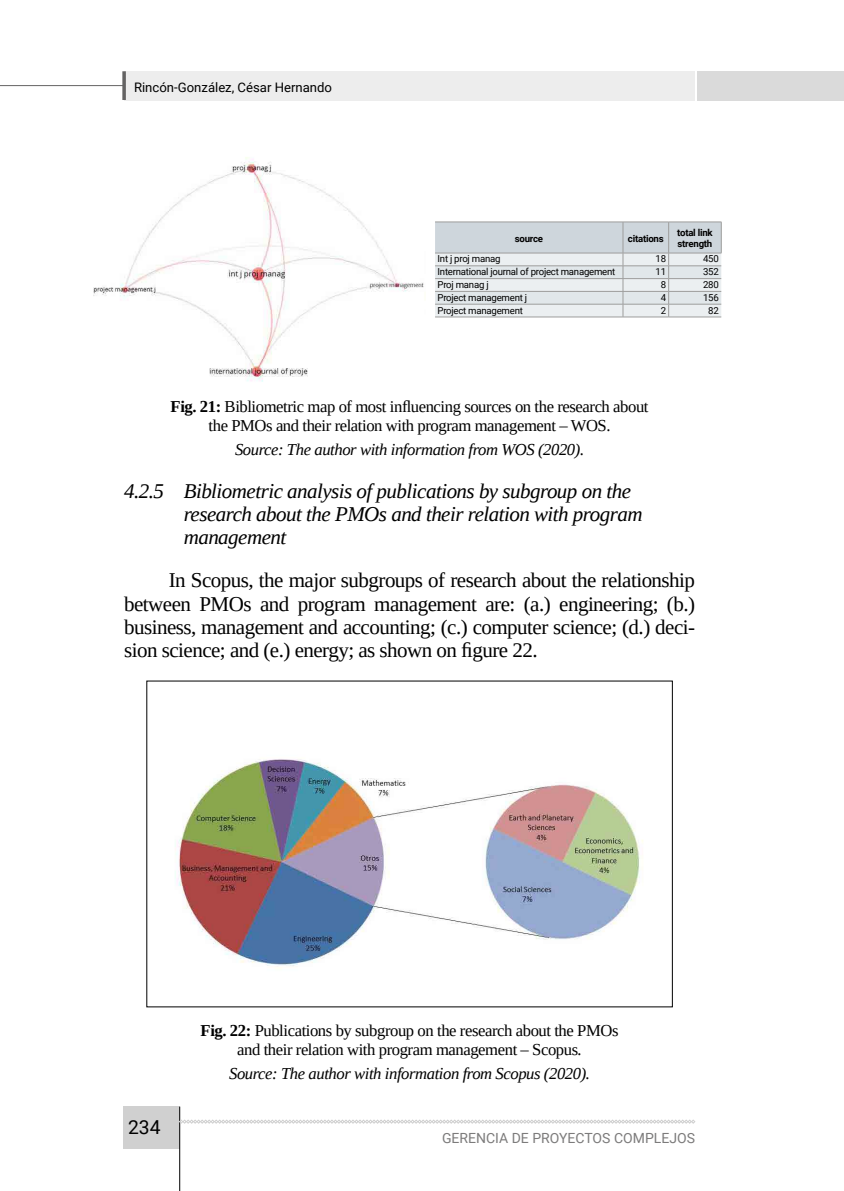
<style>
.page{position:relative;width:844px;height:1191px;background:#fff}
.page>*{position:absolute;margin:0;border:0;box-sizing:border-box;transform-origin:0 0}
.t1{font:21px/23.1px "Liberation Serif";letter-spacing:-.025em;color:#000;text-align:justify}
.t2{font:italic 21px/23.1px "Liberation Serif";letter-spacing:-.025em;color:#000}
.t3{font:19.25px "Roboto";color:#000}
.t4{font:16.62px/19.1px "Liberation Serif";letter-spacing:-.025em;color:#000;text-align:center}
.t5{font:italic 16.62px "Liberation Serif";letter-spacing:-.025em;color:#000}
.t6{font:14px "Roboto";color:#7c7b7b}
.t7{font:13.12px "Roboto";color:#000}
.t8{font:9.62px "Roboto";letter-spacing:-.025em;color:#000}
.t9{font:700 9.62px/11px "Roboto";letter-spacing:-.025em;color:#000}
.s1{font-weight:700}
.s2{font-style:italic}
</style>
<div class="page">
<div style="left:123px;top:1106px;width:57px;height:43px;background:#d0d0d0"></div>
<hr style="left:179px;top:1106px;width:1px;height:85px;background:#000">
<svg style="left:179px;top:1119px;width:516px;height:4px"></svg>
<hr style="left:0;top:85px;width:123px;height:1px;background:#646363">
<div style="left:696px;top:71px;width:147px;height:29px;background:#dadada"></div>
<div style="left:124px;top:71px;width:570px;height:29px;background:#ededed"></div>
<svg style="left:122px;top:71px;width:4px;height:29px"></svg>
<img style="left:93px;top:157px;width:331px;height:225px">
<svg style="left:435px;top:222px;width:286px;height:95px;background:#dadfe2"></svg>
<hr style="left:435px;top:317px;width:187px;height:1px;background:#9d9d9c">
<hr style="left:622px;top:317px;width:46px;height:1px;background:#9d9d9c">
<hr style="left:668px;top:317px;width:53px;height:1px;background:#9d9d9c">
<img style="left:175px;top:759px;width:468px;height:210px">
<p class="t7" style="left:134px;top:79px;width:199px">Rincón-González, César Hernando</p>
<p class="t9" style="left:514px;top:232px;width:30px">source</p>
<p class="t9" style="left:627px;top:232px;width:37px">citations</p>
<p class="t9" style="left:677px;top:227px;width:37px">total link strength</p>
<p class="t8" style="left:437px;top:252px;width:64px">Int j proj manag</p>
<p class="t8" style="left:655px;top:252px;width:12px">18</p>
<p class="t8" style="left:702px;top:252px;width:17px">450</p>
<p class="t8" style="left:437px;top:265px;width:179px">International journal of project management</p>
<p class="t8" style="left:655px;top:265px;width:12px">11</p>
<p class="t8" style="left:702px;top:265px;width:17px">352</p>
<p class="t8" style="left:437px;top:278px;width:53px">Proj manag j</p>
<p class="t8" style="left:660px;top:278px;width:7px">8</p>
<p class="t8" style="left:702px;top:278px;width:17px">280</p>
<p class="t8" style="left:437px;top:291px;width:91px">Project management j</p>
<p class="t8" style="left:660px;top:291px;width:7px">4</p>
<p class="t8" style="left:702px;top:291px;width:17px">156</p>
<p class="t8" style="left:437px;top:303px;width:87px">Project management</p>
<p class="t8" style="left:660px;top:303px;width:7px">2</p>
<p class="t8" style="left:708px;top:303px;width:12px">82</p>
<p class="t4" style="left:170px;top:397px;width:479px"><span class="s1">Fig. 21:</span> Bibliometric map of most influencing sources on the research about the PMOs and their relation with program management – WOS.</p>
<p class="t5" style="left:235px;top:439px;width:350px">Source: The author with information from WOS (2020).</p>
<p class="t2" style="left:184px;top:479px;width:460px;text-indent:-60px">4.2.5 Bibliometric analysis of publications by subgroup on the research about the PMOs and their relation with program management</p>
<p class="t1" style="left:124px;top:569px;width:572px;text-indent:45px">In Scopus, the major subgroups of research about the relationship between PMOs and program management are: (a.) engineering; (b.) business, management and accounting; (c.) computer science; (d.) deci&shy;sion science; and (e.) energy; as shown on figure 22.</p>
<p class="t3" style="left:128px;top:1114px;width:34px">234</p>
<p class="t4" style="left:200px;top:1021px;width:419px"><span class="s1">Fig. 22:</span> Publications by subgroup on the research about the PMOs and their relation with program management – Scopus<span class="s2">.</span></p>
<p class="t5" style="left:229px;top:1063px;width:362px">Source: The author with information from Scopus (2020).</p>
<p class="t6" style="left:442px;top:1127px;width:254px">GERENCIA DE PROYECTOS COMPLEJOS</p>
</div>
